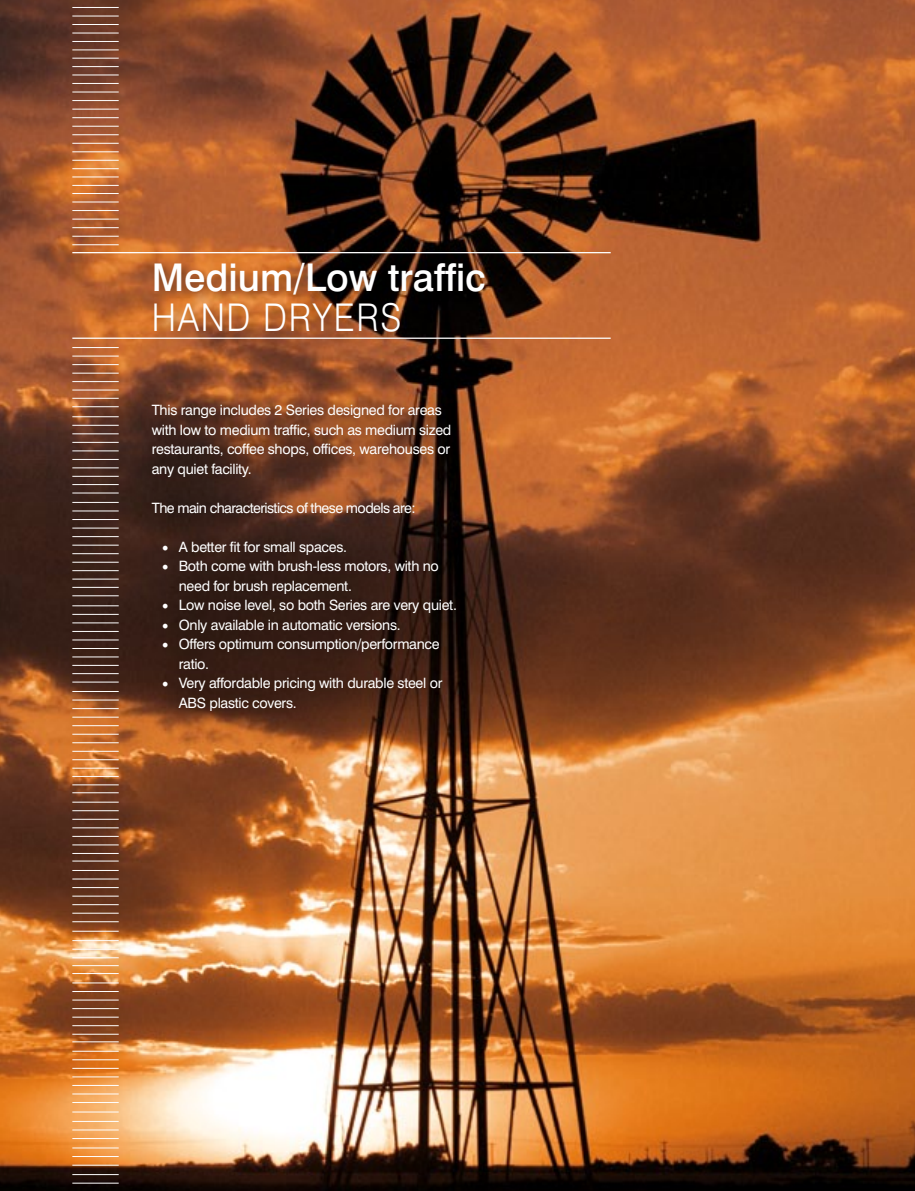
<style>
.page{position:relative;width:915px;height:1191px;background:#fff}
.page>*{position:absolute;margin:0;border:0;box-sizing:border-box;transform-origin:0 0}
.t1{font:500 38.25px "Swiss 721 BT";color:#fff}
.t2{font:300 38.25px "Swiss 721 BT";color:#fff;scale:.9 1}
.t3{font:14.25px/19.5px "Swiss 721 BT";letter-spacing:-.02em;color:#fff}
.t4{font:14.25px "Swiss 721 BT";letter-spacing:-.04em;color:#fff}
.s1{font-family:"Minion Pro";font-size:18px}
</style>
<div class="page">
<img style="left:0;top:0;width:914px;height:1191px">
<div style="left:150px;top:259px;width:346px;height:85px;background:#000;opacity:.35"></div>
<svg style="left:130px;top:382px;width:345px;height:349px;background:#4d2919"></svg>
<hr style="left:72px;top:1190px;width:47px;height:1px;background:#fff">
<hr style="left:72px;top:1182px;width:47px;height:1px;background:#fff">
<hr style="left:72px;top:1174px;width:47px;height:1px;background:#fff">
<hr style="left:72px;top:1165px;width:47px;height:1px;background:#fff">
<hr style="left:72px;top:1156px;width:47px;height:1px;background:#fff">
<hr style="left:72px;top:1147px;width:47px;height:1px;background:#fff">
<hr style="left:72px;top:784px;width:47px;height:1px;background:#fff">
<hr style="left:72px;top:776px;width:47px;height:1px;background:#fff">
<hr style="left:72px;top:768px;width:47px;height:1px;background:#fff">
<hr style="left:72px;top:759px;width:47px;height:1px;background:#fff">
<hr style="left:72px;top:751px;width:47px;height:1px;background:#fff">
<hr style="left:72px;top:957px;width:47px;height:1px;background:#fff">
<hr style="left:72px;top:949px;width:47px;height:1px;background:#fff">
<hr style="left:72px;top:940px;width:47px;height:1px;background:#fff">
<hr style="left:72px;top:931px;width:47px;height:1px;background:#fff">
<hr style="left:72px;top:921px;width:47px;height:1px;background:#fff">
<hr style="left:72px;top:913px;width:47px;height:1px;background:#fff">
<hr style="left:72px;top:904px;width:47px;height:1px;background:#fff">
<hr style="left:72px;top:896px;width:47px;height:1px;background:#fff">
<hr style="left:72px;top:887px;width:47px;height:1px;background:#fff">
<hr style="left:72px;top:878px;width:47px;height:1px;background:#fff">
<hr style="left:72px;top:870px;width:47px;height:1px;background:#fff">
<hr style="left:72px;top:860px;width:47px;height:1px;background:#fff">
<hr style="left:72px;top:853px;width:47px;height:1px;background:#fff">
<hr style="left:72px;top:844px;width:47px;height:1px;background:#fff">
<hr style="left:72px;top:836px;width:47px;height:1px;background:#fff">
<hr style="left:72px;top:827px;width:47px;height:1px;background:#fff">
<hr style="left:72px;top:819px;width:47px;height:1px;background:#fff">
<hr style="left:72px;top:810px;width:47px;height:1px;background:#fff">
<hr style="left:72px;top:802px;width:47px;height:1px;background:#fff">
<hr style="left:72px;top:792px;width:47px;height:1px;background:#fff">
<hr style="left:72px;top:742px;width:47px;height:1px;background:#fff">
<hr style="left:72px;top:734px;width:47px;height:1px;background:#fff">
<hr style="left:72px;top:725px;width:47px;height:1px;background:#fff">
<hr style="left:72px;top:717px;width:47px;height:1px;background:#fff">
<hr style="left:72px;top:708px;width:47px;height:1px;background:#fff">
<hr style="left:72px;top:700px;width:47px;height:1px;background:#fff">
<hr style="left:72px;top:691px;width:47px;height:1px;background:#fff">
<hr style="left:72px;top:682px;width:47px;height:1px;background:#fff">
<hr style="left:72px;top:673px;width:47px;height:1px;background:#fff">
<hr style="left:72px;top:665px;width:47px;height:1px;background:#fff">
<hr style="left:72px;top:656px;width:47px;height:1px;background:#fff">
<hr style="left:72px;top:648px;width:47px;height:1px;background:#fff">
<hr style="left:72px;top:639px;width:47px;height:1px;background:#fff">
<hr style="left:72px;top:631px;width:47px;height:1px;background:#fff">
<hr style="left:72px;top:622px;width:47px;height:1px;background:#fff">
<hr style="left:72px;top:614px;width:47px;height:1px;background:#fff">
<hr style="left:72px;top:605px;width:47px;height:1px;background:#fff">
<hr style="left:72px;top:595px;width:47px;height:1px;background:#fff">
<hr style="left:72px;top:587px;width:47px;height:1px;background:#fff">
<hr style="left:72px;top:579px;width:47px;height:1px;background:#fff">
<hr style="left:72px;top:570px;width:47px;height:1px;background:#fff">
<hr style="left:72px;top:562px;width:47px;height:1px;background:#fff">
<hr style="left:72px;top:553px;width:47px;height:1px;background:#fff">
<hr style="left:72px;top:545px;width:47px;height:1px;background:#fff">
<hr style="left:72px;top:536px;width:47px;height:1px;background:#fff">
<hr style="left:72px;top:528px;width:47px;height:1px;background:#fff">
<hr style="left:72px;top:519px;width:47px;height:1px;background:#fff">
<hr style="left:72px;top:511px;width:47px;height:1px;background:#fff">
<hr style="left:72px;top:502px;width:47px;height:1px;background:#fff">
<hr style="left:72px;top:493px;width:47px;height:1px;background:#fff">
<hr style="left:72px;top:484px;width:47px;height:1px;background:#fff">
<hr style="left:72px;top:476px;width:47px;height:1px;background:#fff">
<hr style="left:72px;top:467px;width:47px;height:1px;background:#fff">
<hr style="left:72px;top:459px;width:47px;height:1px;background:#fff">
<hr style="left:72px;top:450px;width:47px;height:1px;background:#fff">
<hr style="left:72px;top:442px;width:47px;height:1px;background:#fff">
<hr style="left:72px;top:433px;width:47px;height:1px;background:#fff">
<hr style="left:72px;top:425px;width:47px;height:1px;background:#fff">
<hr style="left:72px;top:416px;width:47px;height:1px;background:#fff">
<hr style="left:72px;top:406px;width:47px;height:1px;background:#fff">
<hr style="left:72px;top:398px;width:47px;height:1px;background:#fff">
<hr style="left:72px;top:390px;width:47px;height:1px;background:#fff">
<hr style="left:72px;top:381px;width:47px;height:1px;background:#fff">
<hr style="left:72px;top:373px;width:47px;height:1px;background:#fff">
<hr style="left:72px;top:364px;width:47px;height:1px;background:#fff">
<hr style="left:72px;top:356px;width:47px;height:1px;background:#fff">
<hr style="left:72px;top:347px;width:47px;height:1px;background:#fff">
<hr style="left:72px;top:244px;width:47px;height:1px;background:#fff">
<hr style="left:72px;top:236px;width:47px;height:1px;background:#fff">
<hr style="left:72px;top:227px;width:47px;height:1px;background:#fff">
<hr style="left:72px;top:219px;width:47px;height:1px;background:#fff">
<hr style="left:72px;top:210px;width:47px;height:1px;background:#fff">
<hr style="left:72px;top:202px;width:47px;height:1px;background:#fff">
<hr style="left:72px;top:193px;width:47px;height:1px;background:#fff">
<hr style="left:72px;top:185px;width:47px;height:1px;background:#fff">
<hr style="left:72px;top:177px;width:47px;height:1px;background:#fff">
<hr style="left:72px;top:168px;width:47px;height:1px;background:#fff">
<hr style="left:72px;top:160px;width:47px;height:1px;background:#fff">
<hr style="left:72px;top:152px;width:47px;height:1px;background:#fff">
<hr style="left:72px;top:143px;width:47px;height:1px;background:#fff">
<hr style="left:72px;top:134px;width:47px;height:1px;background:#fff">
<hr style="left:72px;top:126px;width:47px;height:1px;background:#fff">
<hr style="left:72px;top:117px;width:47px;height:1px;background:#fff">
<hr style="left:72px;top:109px;width:47px;height:1px;background:#fff">
<hr style="left:72px;top:100px;width:47px;height:1px;background:#fff">
<hr style="left:72px;top:92px;width:47px;height:1px;background:#fff">
<hr style="left:72px;top:83px;width:47px;height:1px;background:#fff">
<hr style="left:72px;top:75px;width:47px;height:1px;background:#fff">
<hr style="left:72px;top:66px;width:47px;height:1px;background:#fff">
<hr style="left:72px;top:58px;width:47px;height:1px;background:#fff">
<hr style="left:72px;top:50px;width:47px;height:1px;background:#fff">
<hr style="left:72px;top:41px;width:47px;height:1px;background:#fff">
<hr style="left:72px;top:33px;width:47px;height:1px;background:#fff">
<hr style="left:72px;top:24px;width:47px;height:1px;background:#fff">
<hr style="left:72px;top:16px;width:47px;height:1px;background:#fff">
<hr style="left:72px;top:7px;width:47px;height:1px;background:#fff">
<hr style="left:72px;top:0;width:47px;height:1px;background:#fff">
<hr style="left:72px;top:252px;width:538px;height:1px;background:#fff">
<hr style="left:72px;top:337px;width:538px;height:2px;background:#fff">
<hr style="left:72px;top:965px;width:47px;height:1px;background:#fff">
<hr style="left:72px;top:1138px;width:47px;height:1px;background:#fff">
<hr style="left:72px;top:1129px;width:47px;height:1px;background:#fff">
<hr style="left:72px;top:1121px;width:47px;height:1px;background:#fff">
<hr style="left:72px;top:1111px;width:47px;height:1px;background:#fff">
<hr style="left:72px;top:1102px;width:47px;height:1px;background:#fff">
<hr style="left:72px;top:1093px;width:47px;height:1px;background:#fff">
<hr style="left:72px;top:1085px;width:47px;height:1px;background:#fff">
<hr style="left:72px;top:1076px;width:47px;height:1px;background:#fff">
<hr style="left:72px;top:1068px;width:47px;height:1px;background:#fff">
<hr style="left:72px;top:1059px;width:47px;height:1px;background:#fff">
<hr style="left:72px;top:1051px;width:47px;height:1px;background:#fff">
<hr style="left:72px;top:1041px;width:47px;height:1px;background:#fff">
<hr style="left:72px;top:1034px;width:47px;height:1px;background:#fff">
<hr style="left:72px;top:1025px;width:47px;height:1px;background:#fff">
<hr style="left:72px;top:1017px;width:47px;height:1px;background:#fff">
<hr style="left:72px;top:1008px;width:47px;height:1px;background:#fff">
<hr style="left:72px;top:999px;width:47px;height:1px;background:#fff">
<hr style="left:72px;top:991px;width:47px;height:1px;background:#fff">
<hr style="left:72px;top:982px;width:47px;height:1px;background:#fff">
<hr style="left:72px;top:973px;width:47px;height:1px;background:#fff">
<h1 class="t1" style="left:152px;top:254px;width:335px">Medium/Low traffic</h1>
<h1 class="t2" style="left:152px;top:294px;width:28px">HAND</h1>
<h1 class="t2" style="left:263px;top:294px;width:26px">DRYERS</h1>
<p class="t3" style="left:152px;top:400px;width:301px">This range includes 2 Series designed for areas with low to medium traffic, such as medium sized restaurants, coffee shops, offices, warehouses or any quiet facility.</p>
<p class="t4" style="left:152px;top:499px;width:265px">The main characteristics of these models are:</p>
<p class="t3" style="left:162px;top:537px;width:187px"><span class="s1">•</span> A better fit for small spaces.</p>
<p class="t3" style="left:179px;top:556px;width:261px;text-indent:-17px"><span class="s1">•</span> Both come with brush-less motors, with no need for brush replacement.</p>
<p class="t3" style="left:162px;top:595px;width:296px"><span class="s1">•</span> Low noise level, so both Series are very quiet.</p>
<p class="t3" style="left:162px;top:615px;width:240px"><span class="s1">•</span> Only available in automatic versions.</p>
<p class="t3" style="left:179px;top:634px;width:262px;text-indent:-17px"><span class="s1">•</span> Offers optimum consumption/performance ratio.</p>
<p class="t3" style="left:179px;top:673px;width:265px;text-indent:-17px"><span class="s1">•</span> Very affordable pricing with durable steel or<br>ABS plastic covers.</p>
</div>
